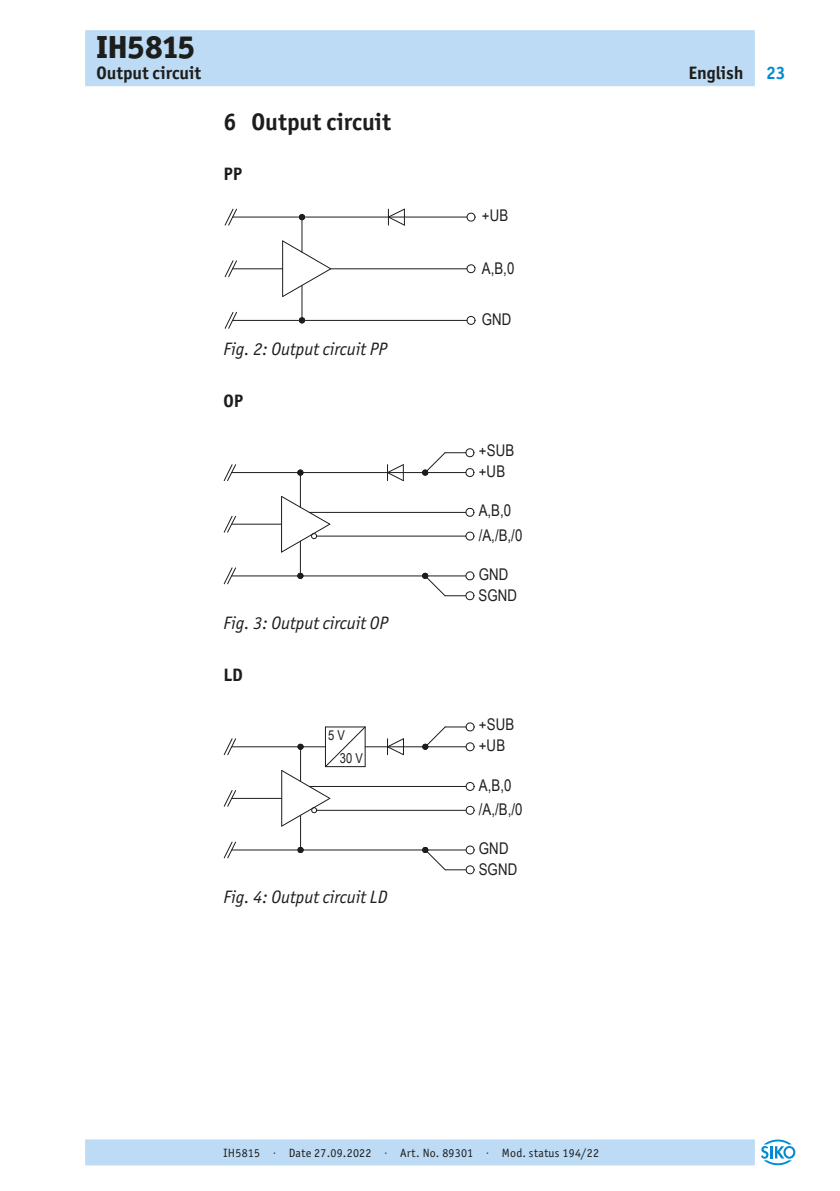
<style>
.page{position:relative;width:840px;height:1191px;background:#fff}
.page>*{position:absolute;margin:0;border:0;box-sizing:border-box;transform-origin:0 0}
.t1{font:800 32px "Officina Sans ITC Pro";color:#1d1d1b}
.t2{font:700 24px "Officina Sans ITC Pro";color:#1d1d1b}
.t3{font:italic 18px "Officina Sans ITC Pro";color:#1d1d1b}
.t4{font:700 18px "Officina Sans ITC Pro";color:#1d1d1b}
.t5{font:700 18px "Officina Sans ITC Pro";color:#008bd2}
.t6{font:16.2px "Arial Narrow";letter-spacing:.015em;color:#1d1d1b}
.t7{font:13.6px "Arial Narrow";color:#1d1d1b}
.t8{font:12px "Officina Sans ITC Pro";letter-spacing:.02em;color:#1d1d1b}
</style>
<div class="page">
<div style="left:85px;top:30px;width:669px;height:56px;background:#bddbf5"></div>
<div style="left:85px;top:1139px;width:669px;height:26px;background:#bddbf5"></div>
<svg style="left:761px;top:1139px;width:33px;height:26px"></svg>
<svg style="left:466px;top:212px;width:10px;height:10px"></svg>
<svg style="left:466px;top:264px;width:9px;height:9px"></svg>
<svg style="left:298px;top:214px;width:7px;height:7px"></svg>
<svg style="left:466px;top:315px;width:10px;height:10px"></svg>
<svg style="left:298px;top:317px;width:7px;height:7px"></svg>
<hr style="left:301px;top:220px;width:1px;height:32px;background:#1d1d1b">
<hr style="left:232px;top:217px;width:234px;height:1px;background:#1d1d1b">
<svg style="left:224px;top:208px;width:13px;height:18px"></svg>
<svg style="left:224px;top:260px;width:13px;height:18px"></svg>
<hr style="left:232px;top:268px;width:50px;height:1px;background:#1d1d1b">
<svg style="left:281px;top:240px;width:51px;height:58px"></svg>
<hr style="left:330px;top:268px;width:136px;height:1px;background:#1d1d1b">
<svg style="left:224px;top:311px;width:13px;height:18px"></svg>
<hr style="left:232px;top:320px;width:234px;height:1px;background:#1d1d1b">
<hr style="left:301px;top:285px;width:1px;height:33px;background:#1d1d1b">
<svg style="left:387px;top:208px;width:18px;height:18px"></svg>
<svg style="left:297px;top:469px;width:7px;height:7px"></svg>
<svg style="left:465px;top:507px;width:9px;height:10px"></svg>
<svg style="left:465px;top:531px;width:9px;height:10px"></svg>
<svg style="left:297px;top:572px;width:7px;height:7px"></svg>
<hr style="left:300px;top:472px;width:1px;height:35px;background:#1d1d1b">
<svg style="left:280px;top:495px;width:51px;height:58px"></svg>
<hr style="left:231px;top:575px;width:234px;height:1px;background:#1d1d1b">
<svg style="left:421px;top:448px;width:53px;height:29px"></svg>
<svg style="left:223px;top:464px;width:14px;height:17px"></svg>
<hr style="left:231px;top:472px;width:234px;height:1px;background:#1d1d1b">
<svg style="left:421px;top:571px;width:53px;height:29px"></svg>
<svg style="left:386px;top:464px;width:18px;height:18px"></svg>
<hr style="left:300px;top:541px;width:1px;height:35px;background:#1d1d1b">
<hr style="left:309px;top:512px;width:156px;height:1px;background:#1d1d1b">
<hr style="left:316px;top:535px;width:149px;height:1px;background:#1d1d1b">
<hr style="left:281px;top:496px;width:1px;height:56px;background:#1d1d1b">
<svg style="left:223px;top:515px;width:14px;height:18px"></svg>
<hr style="left:231px;top:524px;width:50px;height:1px;background:#1d1d1b">
<svg style="left:223px;top:567px;width:14px;height:18px"></svg>
<svg style="left:465px;top:782px;width:10px;height:9px"></svg>
<svg style="left:465px;top:805px;width:10px;height:10px"></svg>
<svg style="left:297px;top:846px;width:7px;height:7px"></svg>
<hr style="left:232px;top:849px;width:234px;height:1px;background:#1d1d1b">
<svg style="left:421px;top:722px;width:54px;height:29px"></svg>
<svg style="left:223px;top:738px;width:14px;height:18px"></svg>
<hr style="left:232px;top:746px;width:93px;height:1px;background:#1d1d1b">
<svg style="left:421px;top:845px;width:54px;height:29px"></svg>
<svg style="left:386px;top:738px;width:18px;height:18px"></svg>
<hr style="left:300px;top:815px;width:1px;height:35px;background:#1d1d1b">
<hr style="left:309px;top:786px;width:157px;height:1px;background:#1d1d1b">
<hr style="left:316px;top:810px;width:150px;height:1px;background:#1d1d1b">
<svg style="left:223px;top:790px;width:14px;height:17px"></svg>
<hr style="left:232px;top:798px;width:49px;height:1px;background:#1d1d1b">
<svg style="left:223px;top:841px;width:14px;height:18px"></svg>
<hr style="left:365px;top:746px;width:101px;height:1px;background:#1d1d1b">
<svg style="left:280px;top:726px;width:86px;height:101px"></svg>
<h1 class="t1" style="left:96px;top:26px;width:100px">IH5815</h1>
<p class="t4" style="left:96px;top:62px;width:106px">Output circuit</p>
<p class="t4" style="left:688px;top:62px;width:57px">English</p>
<h2 class="t2" style="left:223px;top:107px;width:169px">6 Output circuit</h2>
<p class="t4" style="left:223px;top:162px;width:20px">PP</p>
<p class="t3" style="left:223px;top:339px;width:165px">Fig. 2: Output circuit PP</p>
<p class="t4" style="left:223px;top:389px;width:21px">OP</p>
<p class="t3" style="left:223px;top:613px;width:166px">Fig. 3: Output circuit OP</p>
<p class="t4" style="left:223px;top:663px;width:21px">LD</p>
<p class="t7" style="left:328px;top:725px;width:18px">5 V</p>
<p class="t7" style="left:340px;top:748px;width:25px">30 V</p>
<p class="t3" style="left:223px;top:886px;width:165px">Fig. 4: Output circuit LD</p>
<p class="t6" style="left:481px;top:204px;width:28px">+UB</p>
<p class="t6" style="left:481px;top:257px;width:34px">A,B,0</p>
<p class="t6" style="left:481px;top:307px;width:31px">GND</p>
<p class="t6" style="left:478px;top:438px;width:37px">+SUB</p>
<p class="t6" style="left:478px;top:459px;width:28px">+UB</p>
<p class="t6" style="left:478px;top:499px;width:34px">A,B,0</p>
<p class="t6" style="left:478px;top:523px;width:45px">/A,/B,/0</p>
<p class="t6" style="left:478px;top:562px;width:31px">GND</p>
<p class="t6" style="left:478px;top:583px;width:40px">SGND</p>
<p class="t6" style="left:478px;top:712px;width:37px">+SUB</p>
<p class="t6" style="left:478px;top:733px;width:28px">+UB</p>
<p class="t6" style="left:478px;top:773px;width:34px">A,B,0</p>
<p class="t6" style="left:478px;top:797px;width:45px">/A,/B,/0</p>
<p class="t6" style="left:478px;top:836px;width:31px">GND</p>
<p class="t6" style="left:478px;top:857px;width:40px">SGND</p>
<p class="t5" style="left:765px;top:62px;width:21px">23</p>
<p class="t8" style="left:223px;top:1145px;width:377px">IH5815 · Date 27.09.2022 · Art. No. 89301 · Mod. status 194/22</p>
</div>
